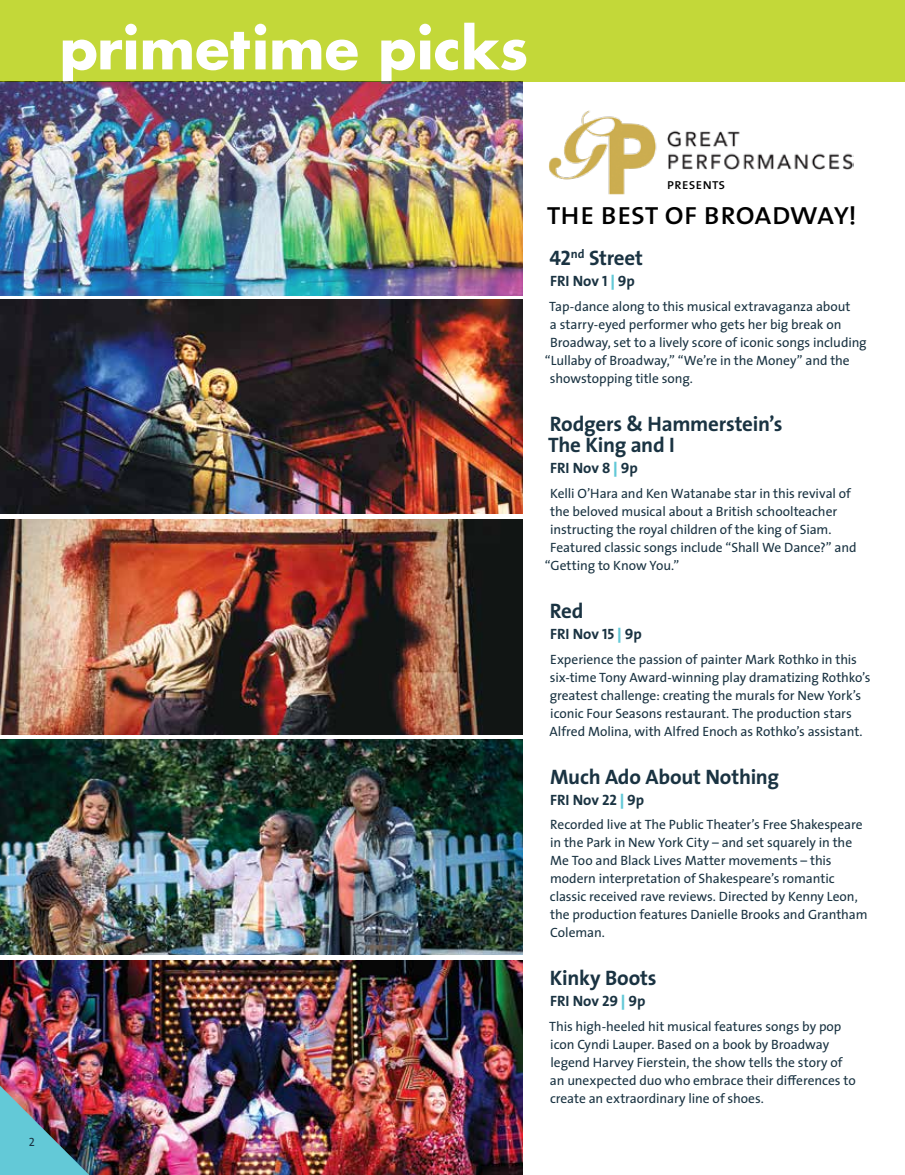
<style>
.page{position:relative;width:905px;height:1175px;background:#fff}
.page>*{position:absolute;margin:0;border:0;box-sizing:border-box;transform-origin:0 0}
.t1{font:32.25px "The Sans Regular Caps";letter-spacing:-.02em;color:#000}
.t2{font:700 21px/21px "The Sans";letter-spacing:-.01em;color:#1a3342}
.t3{font:700 15px "The Sans";letter-spacing:-.005em;color:#1a3342}
.t4{font:15px "The Sans Regular Caps";color:#000}
.t5{font:13.5px/18px "The Sans";letter-spacing:-.005em;color:#1a3342}
.t6{font:12px "The Sans Regular Caps";color:#1a3342}
.s1{font-family:"The Sans Bold Caps";font-weight:400}
.s2{font-weight:900;color:#63c9d7}
</style>
<div class="page">
<img style="left:0;top:960px;width:523px;height:214px">
<div style="left:0;top:0;width:904px;height:81px;background:#c3d839"></div>
<svg style="left:63px;top:23px;width:463px;height:59px"></svg>
<img style="left:0;top:1085px;width:89px;height:89px">
<img style="left:548px;top:110px;width:305px;height:84px">
<img style="left:0;top:740px;width:523px;height:214px">
<img style="left:0;top:520px;width:522px;height:214px">
<img style="left:0;top:299px;width:522px;height:214px">
<img style="left:0;top:81px;width:523px;height:214px">
<p class="t6" style="left:29px;top:1135px;width:8px">2</p>
<p class="t4" style="left:666px;top:176px;width:60px">presents</p>
<h1 class="t1" style="left:546px;top:195px;width:311px">the best of broadway!</h1>
<h2 class="t2" style="left:549px;top:247px;width:95px"><span class="s1">42</span><sup>nd</sup> Street</h2>
<p class="t3" style="left:550px;top:268px;width:86px">FRI Nov <span class="s1">1</span> <span class="s2">|</span> <span class="s1">9</span>p</p>
<p class="t5" style="left:549px;top:297px;width:303px">Tap-dance along to this musical extravaganza about</p>
<p class="t5" style="left:550px;top:315px;width:293px">a starry-eyed performer who gets her big break on</p>
<p class="t5" style="left:550px;top:333px;width:318px">Broadway, set to a lively score of iconic songs including</p>
<p class="t5" style="left:545px;top:351px;width:306px">“Lullaby of Broadway,” “We’re in the Money” and the</p>
<p class="t5" style="left:550px;top:369px;width:144px">showstopping title song.</p>
<h2 class="t2" style="left:548px;top:413px;width:236px">Rodgers &amp; Hammerstein’s<br>The King and I</h2>
<p class="t3" style="left:550px;top:455px;width:89px">FRI Nov <span class="s1">8</span> <span class="s2">|</span> <span class="s1">9</span>p</p>
<p class="t5" style="left:550px;top:484px;width:302px">Kelli O’Hara and Ken Watanabe star in this revival of</p>
<p class="t5" style="left:550px;top:502px;width:288px">the beloved musical about a British schoolteacher</p>
<p class="t5" style="left:550px;top:520px;width:283px">instructing the royal children of the king of Siam.</p>
<p class="t5" style="left:550px;top:538px;width:308px">Featured classic songs include “Shall We Dance?” and</p>
<p class="t5" style="left:545px;top:556px;width:136px">“Getting to Know You.”</p>
<h2 class="t2" style="left:550px;top:599px;width:35px">Red</h2>
<p class="t3" style="left:550px;top:621px;width:93px">FRI Nov <span class="s1">15</span> <span class="s2">|</span> <span class="s1">9</span>p</p>
<p class="t5" style="left:549px;top:649px;width:322px">Experience the passion of painter Mark Rothko in this six-time Tony Award-winning play dramatizing Rothko’s greatest challenge: creating the murals for New York’s iconic Four Seasons restaurant. The production stars Alfred Molina, with Alfred Enoch as Rothko’s assistant.</p>
<h2 class="t2" style="left:550px;top:765px;width:231px">Much Ado About Nothing</h2>
<p class="t3" style="left:550px;top:787px;width:95px">FRI Nov <span class="s1">22</span> <span class="s2">|</span> <span class="s1">9</span>p</p>
<p class="t5" style="left:550px;top:815px;width:319px">Recorded live at The Public Theater’s Free Shakespeare in the Park in New York City – and set squarely in the Me Too and Black Lives Matter movements – this modern interpretation of Shakespeare’s romantic classic received rave reviews. Directed by Kenny Leon, the production features Danielle Brooks and Grantham Coleman.</p>
<h2 class="t2" style="left:550px;top:967px;width:108px">Kinky Boots</h2>
<p class="t3" style="left:550px;top:988px;width:97px">FRI Nov <span class="s1">29</span> <span class="s2">|</span> <span class="s1">9</span>p</p>
<p class="t5" style="left:549px;top:1017px;width:308px">This high-heeled hit musical features songs by pop icon Cyndi Lauper. Based on a book by Broadway legend Harvey Fierstein, the show tells the story of an unexpected duo who embrace their differences to create an extraordinary line of shoes.</p>
</div>
